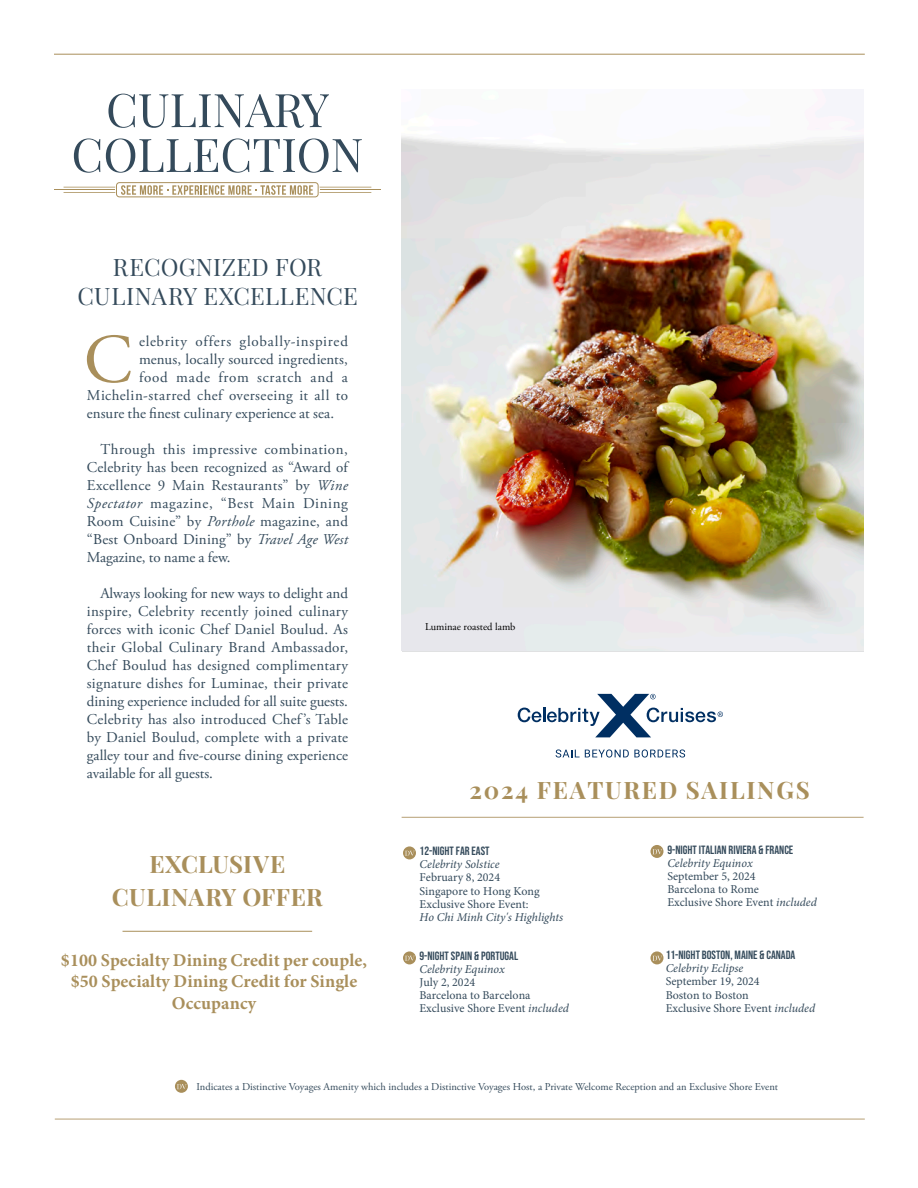
<style>
.page{position:relative;width:918px;height:1188px;background:#fff}
.page>*{position:absolute;margin:0;border:0;box-sizing:border-box;transform-origin:0 0}
.t1{font:69.3px "Adobe Garamond Pro";color:#a98f5b}
.t2{font:24px/28.8px "Playfair Display";letter-spacing:.015em;color:#344a5b;text-align:center}
.t3{font:700 24px/33px "Playfair Display";letter-spacing:.015em;color:#a98f5b;text-align:center}
.t4{font:700 24px "Playfair Display";letter-spacing:.075em;color:#a98f5b}
.t5{font:700 18px/21.6px "Minion Pro";letter-spacing:.005em;color:#a98f5b;text-align:center}
.t6{font:15px/18px "Adobe Garamond Pro";letter-spacing:.015em;color:#344a5b;text-align:justify}
.t7{font:15px "Adobe Garamond Pro";letter-spacing:.035em;color:#344a5b}
.t8{font:15px "Adobe Garamond Pro";letter-spacing:.045em;color:#344a5b}
.t9{font:15px "Adobe Garamond Pro";letter-spacing:.05em;color:#344a5b}
.t10{font:12px/13.2px "Minion Pro";color:#344a5b}
.t11{font:12px "Bebas Neue";color:#344a5b}
.t12{font:italic 12px "Minion Pro";color:#344a5b}
.t13{font:10.5px "Adobe Garamond Pro";color:#344a5b}
.t14{font:10.5px "Adobe Garamond Pro";color:#000}
.s1{font-style:italic}
</style>
<div class="page">
<hr style="left:54px;top:54px;width:811px;height:1px;background:#a98f5b">
<hr style="left:402px;top:817px;width:462px;height:1px;background:#b7a075">
<hr style="left:55px;top:1119px;width:810px;height:1px;background:#b7a075">
<svg style="left:108px;top:94px;width:221px;height:34px"></svg>
<svg style="left:74px;top:138px;width:26px;height:35px"></svg>
<svg style="left:106px;top:138px;width:256px;height:35px"></svg>
<hr style="left:320px;top:189px;width:60px;height:1px;background:#a98f5b">
<svg style="left:319px;top:187px;width:52px;height:6px"></svg>
<hr style="left:55px;top:189px;width:60px;height:1px;background:#a98f5b">
<svg style="left:64px;top:187px;width:51px;height:6px"></svg>
<div style="left:116px;top:182px;width:202px;height:15px;border:1px solid #a98f5b;border-radius:3px"></div>
<svg style="left:121px;top:185px;width:192px;height:10px"></svg>
<hr style="left:123px;top:931px;width:189px;height:1px;background:#a98f5b">
<svg style="left:518px;top:694px;width:205px;height:43px"></svg>
<svg style="left:556px;top:749px;width:129px;height:9px"></svg>
<img style="left:402px;top:136px;width:461px;height:515px">
<svg style="left:175px;top:1080px;width:13px;height:13px"></svg>
<svg style="left:177px;top:1084px;width:10px;height:5px"></svg>
<svg style="left:403px;top:951px;width:13px;height:13px"></svg>
<svg style="left:405px;top:956px;width:10px;height:5px"></svg>
<svg style="left:403px;top:846px;width:13px;height:13px"></svg>
<svg style="left:405px;top:851px;width:10px;height:5px"></svg>
<div style="left:651px;top:845px;width:12px;height:13px;background:#a98f5b;border-radius:50%"></div>
<svg style="left:653px;top:849px;width:9px;height:5px"></svg>
<svg style="left:651px;top:951px;width:12px;height:13px"></svg>
<svg style="left:653px;top:956px;width:9px;height:5px"></svg>
<h2 class="t2" style="left:77px;top:253px;width:282px">RECOGNIZED FOR<br>CULINARY EXCELLENCE</h2>
<h1 class="t1" style="left:84px;top:318px;width:50px">C</h1>
<p class="t8" style="left:139px;top:332px;width:210px">elebrity offers globally-inspired</p>
<p class="t6" style="left:139px;top:351px;width:210px">menus, locally sourced ingredients,</p>
<p class="t9" style="left:139px;top:368px;width:210px">food made from scratch and a</p>
<p class="t7" style="left:87px;top:386px;width:263px">Michelin-starred chef overseeing it all to</p>
<p class="t6" style="left:87px;top:405px;width:249px">ensure the finest culinary experience at sea.</p>
<p class="t6" style="left:87px;top:441px;width:263px;text-indent:14px">Through this impressive combination, Celebrity has been recognized as “Award of Excellence 9 Main Restaurants” by <span class="s1">Wine Spectator</span> magazine, “Best Main Dining Room Cuisine” by <span class="s1">Porthole</span> magazine, and “Best Onboard Dining” by <span class="s1">Travel Age West </span>Magazine, to name a few.</p>
<p class="t6" style="left:87px;top:585px;width:263px;text-indent:14px">Always looking for new ways to delight and inspire, Celebrity recently joined culinary forces with iconic Chef Daniel Boulud. As their Global Culinary Brand Ambassador, Chef Boulud has designed complimentary signature dishes for Luminae, their private dining experience included for all suite guests.<br>Celebrity has also introduced Chef ’s Table by Daniel Boulud, complete with a private galley tour and five-course dining experience available for all guests.</p>
<h2 class="t3" style="left:112px;top:847px;width:212px">EXCLUSIVE<br>CULINARY OFFER</h2>
<p class="t5" style="left:61px;top:949px;width:308px">$100 Specialty Dining Credit per couple, $50 Specialty Dining Credit for Single<br>Occupancy</p>
<p class="t14" style="left:425px;top:621px;width:92px">Luminae roasted lamb</p>
<h2 class="t4" style="left:470px;top:771px;width:342px">2024 FEATURED SAILINGS</h2>
<p class="t11" style="left:420px;top:844px;width:71px">12-NIGHT FAR EAST</p>
<p class="t12" style="left:420px;top:856px;width:82px">Celebrity Solstice</p>
<p class="t10" style="left:420px;top:871px;width:122px">February 8, 2024<br>Singapore to Hong Kong<br>Exclusive Shore Event:</p>
<p class="t12" style="left:420px;top:909px;width:145px">Ho Chi Minh City's Highlights</p>
<p class="t11" style="left:419px;top:949px;width:100px">9-NIGHT SPAIN &amp; PORTUGAL</p>
<p class="t12" style="left:419px;top:961px;width:87px">Celebrity Equinox</p>
<p class="t10" style="left:419px;top:976px;width:151px">July 2, 2024<br>Barcelona to Barcelona<br>Exclusive Shore Event <span class="s1">included</span></p>
<p class="t11" style="left:667px;top:843px;width:127px">9-NIGHT ITALIAN RIVIERA &amp; FRANCE</p>
<p class="t12" style="left:667px;top:855px;width:87px">Celebrity Equinox</p>
<p class="t10" style="left:667px;top:869px;width:151px">September 5, 2024<br>Barcelona to Rome<br>Exclusive Shore Event <span class="s1">included</span></p>
<p class="t11" style="left:666px;top:948px;width:131px">11-NIGHT BOSTON, MAINE &amp; CANADA</p>
<p class="t12" style="left:666px;top:960px;width:79px">Celebrity Eclipse</p>
<p class="t10" style="left:666px;top:975px;width:151px">September 19, 2024<br>Boston to Boston<br>Exclusive Shore Event <span class="s1">included</span></p>
<p class="t13" style="left:196px;top:1081px;width:583px">Indicates a Distinctive Voyages Amenity which includes a Distinctive Voyages Host, a Private Welcome Reception and an Exclusive Shore Event</p>
</div>
